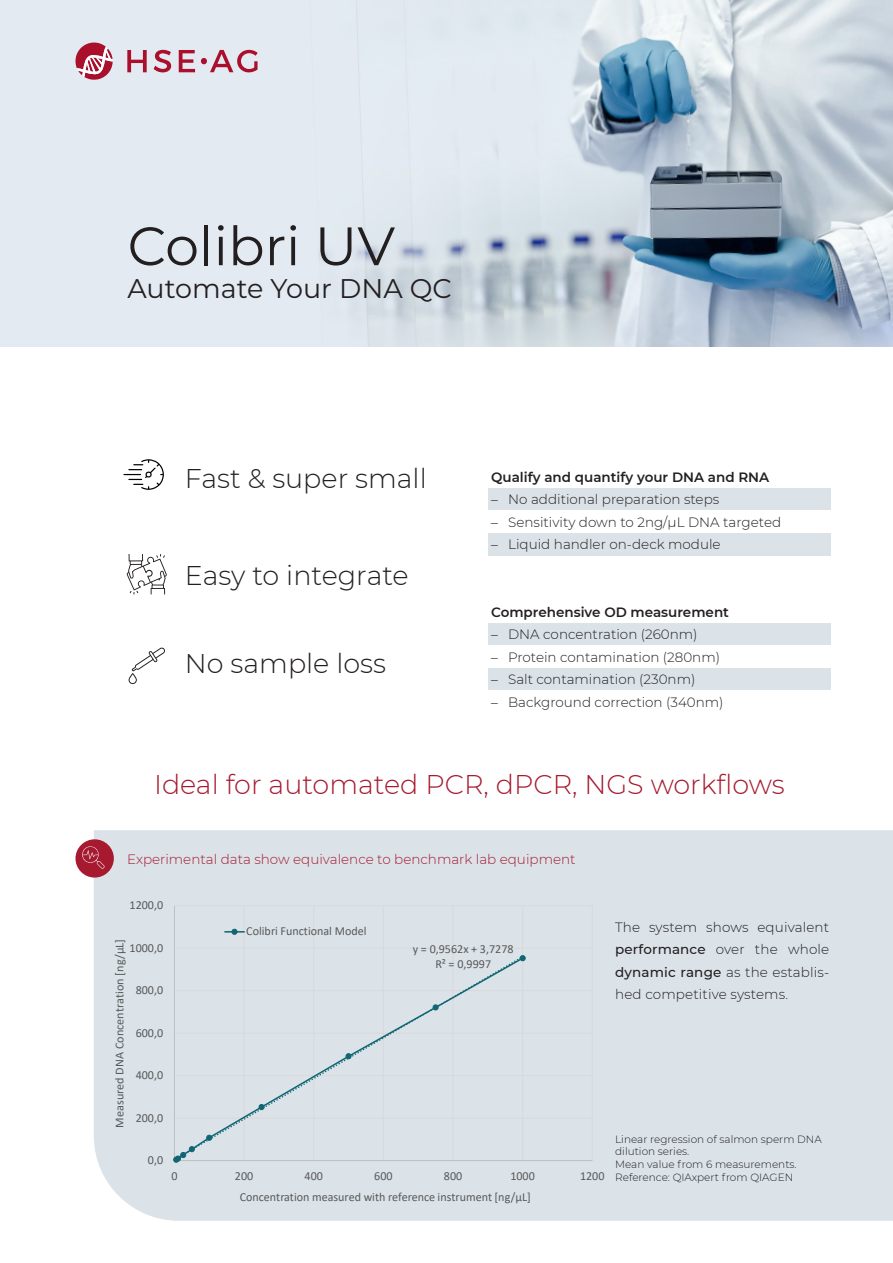
<style>
.page{position:relative;width:893px;height:1263px;background:#fff}
.page>*{position:absolute;margin:0;border:0;box-sizing:border-box;transform-origin:0 0}
.t1{font:54px "Montserrat";color:#231f20}
.t2{font:300 27px "Montserrat";color:#231f20}
.t3{font:300 27px "Montserrat";color:#a61a30}
.t4{font:27px "Montserrat";color:#231f20}
.t5{font:300 13.5px/22.5px "Montserrat";color:#231f20;text-align:justify}
.t6{font:600 13.5px "Montserrat";color:#231f20}
.t7{font:300 13.5px "Montserrat";color:#a61a30}
.t8{font:12.3px/15px "Calibri";color:#595959;text-align:center}
.t9{font:12px "Calibri";color:#595959}
.t10{font:300 10.5px/12.6px "Montserrat";color:#231f20}
.s1{font-weight:500}
</style>
<div class="page">
<img style="left:0;top:0;width:893px;height:347px">
<div style="left:94px;top:830px;width:799px;height:391px;background:#dbe3e9"></div>
<div style="left:488px;top:623px;width:342px;height:23px;background:#dbe3e9"></div>
<div style="left:488px;top:645px;width:342px;height:23px;background:#fff"></div>
<div style="left:488px;top:668px;width:342px;height:23px;background:#dbe3e9"></div>
<div style="left:488px;top:690px;width:342px;height:23px;background:#fff"></div>
<div style="left:488px;top:488px;width:342px;height:23px;background:#dbe3e9"></div>
<div style="left:488px;top:510px;width:342px;height:23px;background:#fff"></div>
<div style="left:488px;top:533px;width:342px;height:23px;background:#dbe3e9"></div>
<div style="left:75px;top:839px;width:39px;height:38px;background:#a7192f;border-radius:50%"></div>
<svg style="left:82px;top:846px;width:23px;height:23px"></svg>
<svg style="left:74px;top:41px;width:39px;height:40px;background:#cc8393"></svg>
<svg style="left:127px;top:50px;width:20px;height:22px"></svg>
<svg style="left:154px;top:50px;width:17px;height:22px"></svg>
<svg style="left:179px;top:50px;width:16px;height:22px"></svg>
<svg style="left:201px;top:50px;width:57px;height:22px"></svg>
<hr style="left:174px;top:1118px;width:418px;height:1px;background:#d9d9d9">
<hr style="left:174px;top:1075px;width:418px;height:1px;background:#d9d9d9">
<hr style="left:174px;top:1033px;width:418px;height:1px;background:#d9d9d9">
<hr style="left:174px;top:990px;width:418px;height:1px;background:#d9d9d9">
<hr style="left:174px;top:948px;width:418px;height:1px;background:#d9d9d9">
<hr style="left:174px;top:905px;width:418px;height:1px;background:#d9d9d9">
<hr style="left:244px;top:906px;width:1px;height:254px;background:#d9d9d9">
<hr style="left:313px;top:906px;width:1px;height:254px;background:#d9d9d9">
<hr style="left:383px;top:906px;width:1px;height:254px;background:#d9d9d9">
<hr style="left:453px;top:906px;width:1px;height:254px;background:#d9d9d9">
<hr style="left:522px;top:906px;width:1px;height:254px;background:#d9d9d9">
<hr style="left:592px;top:906px;width:1px;height:254px;background:#d9d9d9">
<hr style="left:174px;top:906px;width:1px;height:254px;background:#bfbfbf">
<hr style="left:174px;top:1160px;width:418px;height:1px;background:#bfbfbf">
<svg style="left:173px;top:1146px;width:22px;height:16px"></svg>
<svg style="left:174px;top:954px;width:351px;height:206px;background:#d7e0e5"></svg>
<svg style="left:225px;top:929px;width:19px;height:6px"></svg>
<svg style="left:127px;top:554px;width:40px;height:40px"></svg>
<svg style="left:129px;top:647px;width:36px;height:37px"></svg>
<svg style="left:123px;top:459px;width:41px;height:31px"></svg>
<h1 class="t1" style="left:128px;top:209px;width:269px">Colibri UV</h1>
<h2 class="t4" style="left:128px;top:269px;width:326px">Automate Your DNA QC</h2>
<h2 class="t2" style="left:185px;top:460px;width:243px">Fast &amp; super small</h2>
<h2 class="t2" style="left:185px;top:557px;width:225px">Easy to integrate</h2>
<h2 class="t2" style="left:185px;top:645px;width:202px">No sample loss</h2>
<p class="t6" style="left:491px;top:467px;width:280px">Qualify and quantify your DNA and RNA</p>
<p class="t5" style="left:491px;top:488px;width:230px">– No additional preparation steps</p>
<p class="t5" style="left:491px;top:510px;width:291px">– Sensitivity down to 2ng/μL DNA targeted</p>
<p class="t5" style="left:491px;top:533px;width:231px">– Liquid handler on-deck module</p>
<p class="t6" style="left:491px;top:602px;width:239px">Comprehensive OD measurement</p>
<p class="t5" style="left:491px;top:623px;width:208px">– DNA concentration (260nm)</p>
<p class="t5" style="left:491px;top:645px;width:230px">– Protein contamination (280nm)</p>
<p class="t5" style="left:491px;top:668px;width:206px">– Salt contamination (230nm)</p>
<p class="t5" style="left:491px;top:690px;width:234px">– Background correction (340nm)</p>
<h2 class="t3" style="left:154px;top:766px;width:632px">Ideal for automated PCR, dPCR, NGS workflows</h2>
<p class="t7" style="left:127px;top:850px;width:450px">Experimental data show equivalence to benchmark lab equipment</p>
<p class="t8" style="left:130px;top:897px;width:35px">1200,0</p>
<p class="t9" style="left:111px;top:1127px;width:190px;rotate:-90deg">Measured DNA Concentration [ng/μL]</p>
<p class="t8" style="left:130px;top:940px;width:35px">1000,0</p>
<p class="t8" style="left:136px;top:982px;width:29px">800,0</p>
<p class="t8" style="left:136px;top:1025px;width:29px">600,0</p>
<p class="t8" style="left:136px;top:1067px;width:29px">400,0</p>
<p class="t8" style="left:136px;top:1110px;width:29px">200,0</p>
<p class="t8" style="left:246px;top:923px;width:122px">Colibri Functional Model</p>
<p class="t8" style="left:413px;top:941px;width:102px">y = 0,9562x + 3,7278<br>R² = 0,9997</p>
<p class="t8" style="left:148px;top:1152px;width:17px">0,0</p>
<p class="t8" style="left:171px;top:1168px;width:8px">0</p>
<p class="t8" style="left:235px;top:1168px;width:20px">200</p>
<p class="t8" style="left:305px;top:1168px;width:20px">400</p>
<p class="t8" style="left:374px;top:1168px;width:20px">600</p>
<p class="t8" style="left:444px;top:1168px;width:20px">800</p>
<p class="t8" style="left:510px;top:1168px;width:26px">1000</p>
<p class="t8" style="left:580px;top:1168px;width:26px">1200</p>
<p class="t8" style="left:240px;top:1189px;width:293px">Concentration measured with reference instrument [ng/μL]</p>
<p class="t5" style="left:615px;top:915px;width:216px">The system shows equivalent <span class="s1">performance</span> over the whole <span class="s1">dynamic range</span> as the establis&shy;hed competitive systems.</p>
<p class="t10" style="left:615px;top:1132px;width:208px">Linear regression of salmon sperm DNA dilution series.<br>Mean value from 6 measurements.<br>Reference: QIAxpert from QIAGEN</p>
</div>
